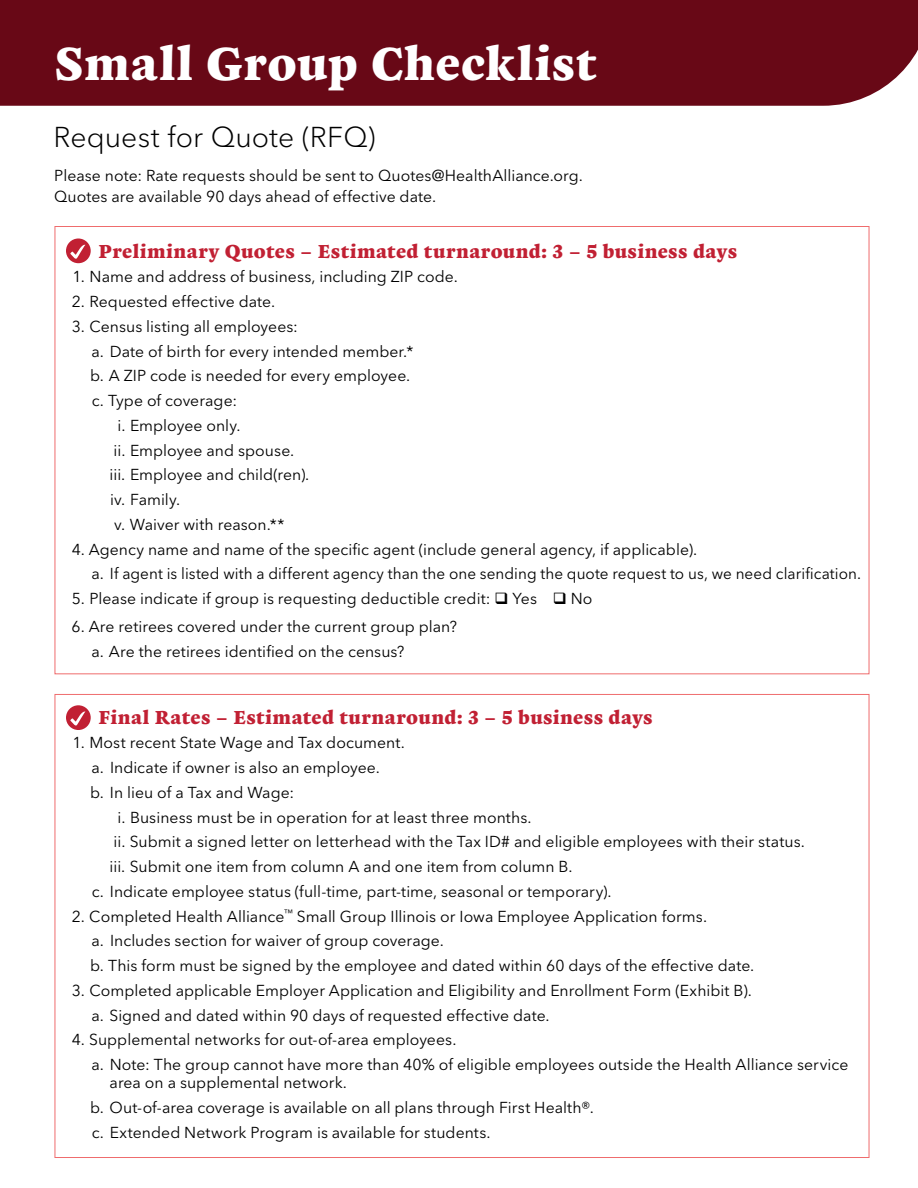
<style>
.page{position:relative;width:918px;height:1188px;background:#fff}
.page>*{position:absolute;margin:0;border:0;box-sizing:border-box;transform-origin:0 0}
.t1{font:700 48px "Zenon";letter-spacing:.01em;color:#fff}
.t2{font:300 28.5px "Avenir Next LT Pro";color:#000}
.t3{font:700 19.5px "Zenon";letter-spacing:.02em;color:#c12033}
.t4{font:15.75px/24.8px "Avenir Next LT Pro";letter-spacing:.005em;color:#000}
</style>
<div class="page">
<div style="left:0;top:0;width:918px;height:106px;background:#680816"></div>
<svg style="left:66px;top:239px;width:25px;height:24px"></svg>
<svg style="left:66px;top:705px;width:25px;height:25px"></svg>
<h1 class="t1" style="left:55px;top:27px;width:544px">Small Group Checklist</h1>
<h2 class="t2" style="left:54px;top:120px;width:324px">Request for Quote (RFQ)</h2>
<p class="t4" style="left:54px;top:165px;width:530px;line-height:21px">Please note: Rate requests should be sent to Quotes@HealthAlliance.org.<br>Quotes are available 90 days ahead of effective date.</p>
<p class="t3" style="left:99px;top:236px;width:640px">Preliminary Quotes – Estimated turnaround: 3 – 5 business days</p>
<p class="t4" style="left:73px;top:265px;width:387px">1. Name and address of business, including ZIP code.</p>
<p class="t4" style="left:72px;top:289px;width:205px">2. Requested effective date.</p>
<p class="t4" style="left:72px;top:314px;width:228px">3. Census listing all employees:</p>
<p class="t4" style="left:92px;top:339px;width:323px">a. Date of birth for every intended member.*</p>
<p class="t4" style="left:90px;top:363px;width:322px">b. A ZIP code is needed for every employee.</p>
<p class="t4" style="left:92px;top:388px;width:147px">c. Type of coverage:</p>
<p class="t4" style="left:117px;top:413px;width:125px">i. Employee only.</p>
<p class="t4" style="left:114px;top:438px;width:182px">ii. Employee and spouse.</p>
<p class="t4" style="left:110px;top:462px;width:201px">iii. Employee and child(ren).</p>
<p class="t4" style="left:110px;top:487px;width:71px">iv. Family.</p>
<p class="t4" style="left:114px;top:512px;width:172px">v. Waiver with reason.**</p>
<p class="t4" style="left:92px;top:537px;width:771px;text-indent:-20px">4. Agency name and name of the specific agent (include general agency, if applicable).<br>a. If agent is listed with a different agency than the one sending the quote request to us, we need clarification.</p>
<p class="t4" style="left:72px;top:586px;width:522px">5. Please indicate if group is requesting deductible credit: ❑ Yes ❑ No</p>
<p class="t4" style="left:92px;top:614px;width:367px;text-indent:-20px">6. Are retirees covered under the current group plan? a. Are the retirees identified on the census?</p>
<p class="t3" style="left:99px;top:702px;width:556px">Final Rates – Estimated turnaround: 3 – 5 business days</p>
<p class="t4" style="left:90px;top:731px;width:316px;text-indent:-18px">1. Most recent State Wage and Tax document. a. Indicate if owner is also an employee.<br>b. In lieu of a Tax and Wage:</p>
<p class="t4" style="left:117px;top:805px;width:416px">i. Business must be in operation for at least three months.</p>
<p class="t4" style="left:114px;top:830px;width:693px">ii. Submit a signed letter on letterhead with the Tax ID# and eligible employees with their status.</p>
<p class="t4" style="left:110px;top:854px;width:465px">iii. Submit one item from column A and one item from column B.</p>
<p class="t4" style="left:92px;top:879px;width:521px">c. Indicate employee status (full-time, part-time, seasonal or temporary).</p>
<p class="t4" style="left:90px;top:904px;width:666px;text-indent:-18px">2. Completed Health Alliance<sup>™</sup> Small Group Illinois or Iowa Employee Application forms.<br>a. Includes section for waiver of group coverage.<br>b. This form must be signed by the employee and dated within 60 days of the effective date.</p>
<p class="t4" style="left:92px;top:978px;width:662px;text-indent:-20px">3. Completed applicable Employer Application and Eligibility and Enrollment Form (Exhibit B). a. Signed and dated within 90 days of requested effective date.</p>
<p class="t4" style="left:92px;top:1028px;width:758px;text-indent:-20px">4. Supplemental networks for out-of-area employees.<br>a. Note: The group cannot have more than 40% of eligible employees outside the Health Alliance service</p>
<p class="t4" style="left:90px;top:1070px;width:505px;text-indent:19px">area on a supplemental network.<br>b. Out-of-area coverage is available on all plans through First Health®. c. Extended Network Program is available for students.</p>
</div>
